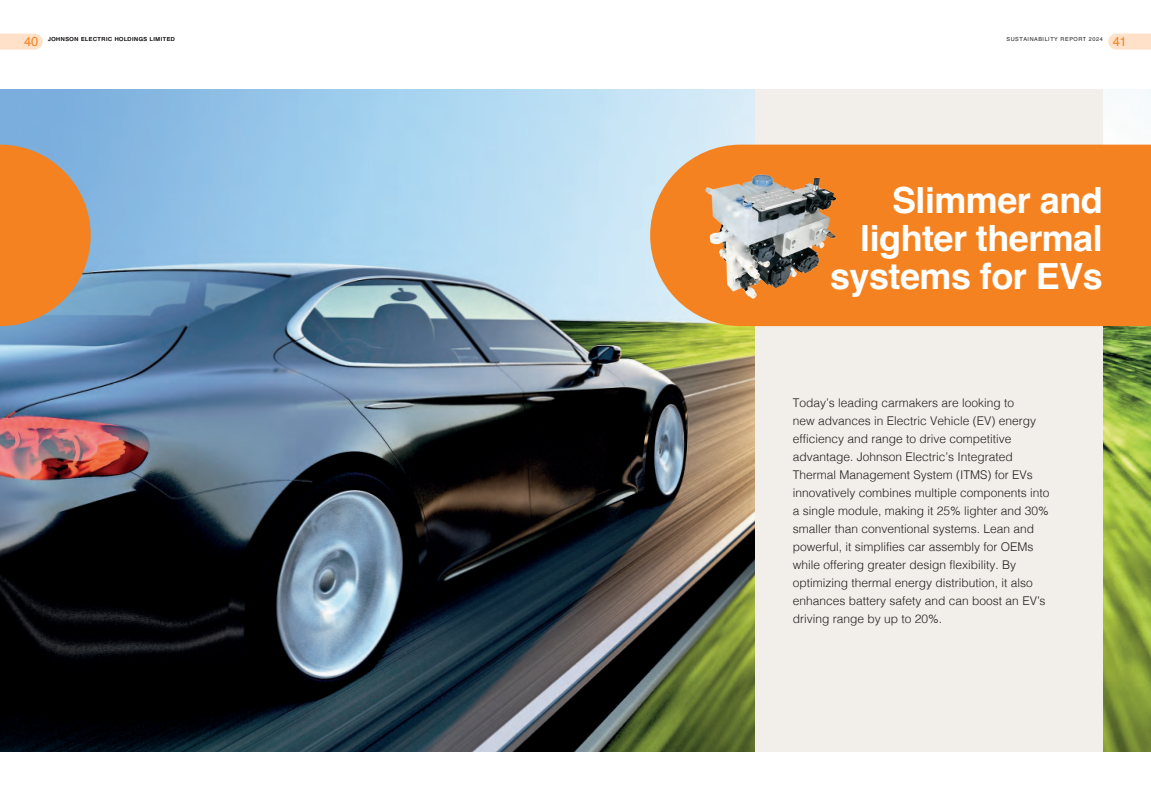
<style>
.page{position:relative;width:1151px;height:794px;background:#fff}
.page>*{position:absolute;margin:0;border:0;box-sizing:border-box;transform-origin:0 0}
.t1{font:700 36px/38px "Helvetica";letter-spacing:-.015em;color:#fff;text-align:right}
.t2{font:13px "Helvetica";color:#f58220}
.t3{font:300 12px/18px "Helvetica";color:#231f20}
.t4{font:5.5px "Helvetica LT Std";letter-spacing:.1em;color:#231f20}
</style>
<div class="page">
<img style="left:0;top:89px;width:1151px;height:662px">
<div style="left:755px;top:89px;width:348px;height:662px;background:#f2eee9"></div>
<svg style="left:0;top:145px;width:91px;height:181px;background:#da8a46"></svg>
<div style="left:650px;top:145px;width:501px;height:181px;background:#f58220"></div>
<img style="left:689px;top:157px;width:163px;height:163px">
<svg style="left:1108px;top:34px;width:43px;height:16px"></svg>
<svg style="left:0;top:34px;width:43px;height:16px"></svg>
<p class="t2" style="left:24px;top:32px;width:15px">40</p>
<p class="t4" style="left:48px;top:36px;width:128px">JOHNSON ELECTRIC HOLDINGS LIMITED</p>
<p class="t4" style="left:1006px;top:36px;width:98px">SUSTAINABILITY REPORT 2024</p>
<p class="t2" style="left:1113px;top:32px;width:15px">41</p>
<h1 class="t1" style="left:830px;top:185px;width:274px">Slimmer and lighter thermal systems for EVs</h1>
<p class="t3" style="left:793px;top:393px;width:258px">Today’s leading carmakers are looking to<br>new advances in Electric Vehicle (EV) energy efficiency and range to drive competitive advantage. Johnson Electric’s Integrated Thermal Management System (ITMS) for EVs innovatively combines multiple components into a single module, making it 25% lighter and 30% smaller than conventional systems. Lean and powerful, it simplifies car assembly for OEMs while offering greater design flexibility. By optimizing thermal energy distribution, it also enhances battery safety and can boost an EV’s driving range by up to 20%.</p>
</div>
